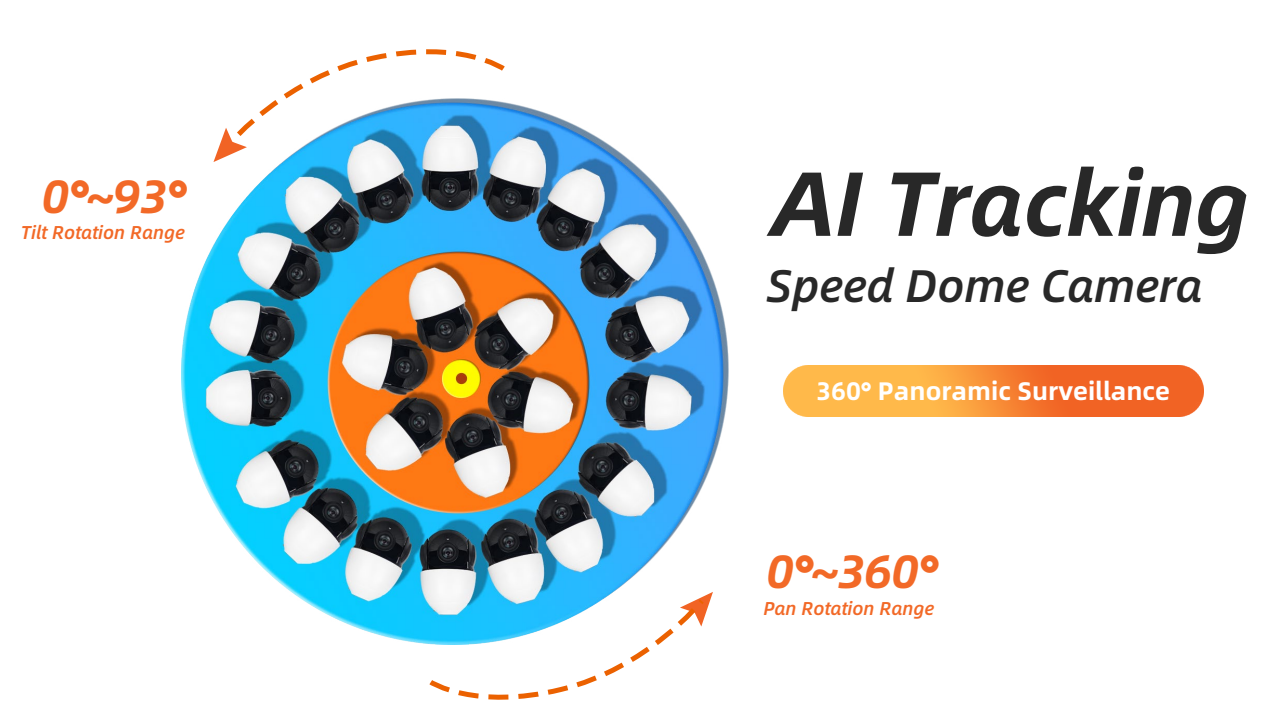
<style>
.page{position:relative;width:1280px;height:720px;background:#fff}
.page>*{position:absolute;margin:0;border:0;box-sizing:border-box;transform-origin:0 0}
.t1{font:italic 700 91.1px "Alibaba Sans";color:#282828}
.t2{font:italic 700 46.7px "Alibaba Sans";color:#f26927}
.t3{font:italic 500 45.7px "Alibaba Sans";color:#282828}
.t4{font:700 25.4px "Alibaba Sans";color:#fff}
.t5{font:italic 500 18.7px "Alibaba Sans";color:#f26927}
</style>
<div class="page">
<img style="left:783px;top:366px;width:420px;height:50px">
<img style="left:182px;top:103px;width:547px;height:541px">
<svg style="left:426px;top:592px;width:287px;height:108px"></svg>
<svg style="left:213px;top:49px;width:295px;height:113px"></svg>
<h2 class="t2" style="left:42px;top:159px;width:145px">0°~93°</h2>
<p class="t5" style="left:21px;top:218px;width:165px">Tilt Rotation Range</p>
<h1 class="t1" style="left:771px;top:131px;width:479px">AI Tracking</h1>
<h3 class="t3" style="left:767px;top:250px;width:438px">Speed Dome Camera</h3>
<h3 class="t4" style="left:816px;top:371px;width:356px">360° Panoramic Surveillance</h3>
<h2 class="t2" style="left:767px;top:534px;width:172px">0°~360°</h2>
<p class="t5" style="left:763px;top:593px;width:172px">Pan Rotation Range</p>
</div>
